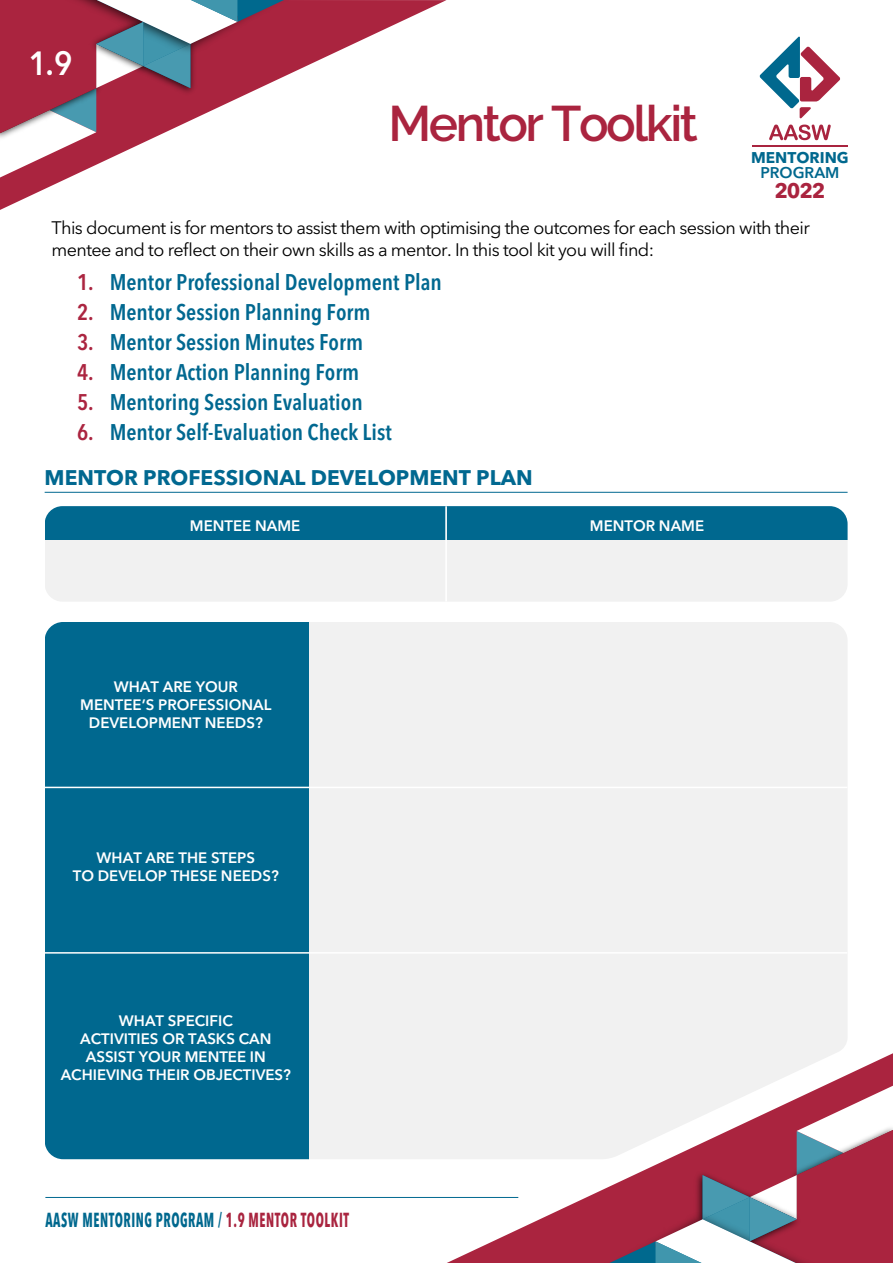
<style>
.page{position:relative;width:893px;height:1263px;background:#fff}
.page>*{position:absolute;margin:0;border:0;box-sizing:border-box;transform-origin:0 0}
.t1{font:600 49.8px "Raleway";letter-spacing:-.05em;color:#aa243f}
.t2{font:600 33.3px "Avenir Next LT Pro";color:#fff;scale:.9 1}
.t3{font:600 condensed 22.5px "Avenir Next LT Pro";color:#016890}
.t4{font:700 21px "Avenir Next LT Pro";color:#016890}
.t5{font:700 21px "Avenir Next LT Pro";color:#aa243f}
.t6{font:700 condensed 20.1px "Avenir Next LT Pro";letter-spacing:.04em;color:#00688e;scale:.67 1}
.t7{font:18px/21.6px "Avenir Next LT Pro";letter-spacing:-.035em;color:#000}
.t8{font:700 15.45px "Avenir Next LT Pro";color:#00688e}
.t9{font:600 15.45px "Avenir Next LT Pro";color:#00688e}
.t10{font:600 15px/18px "Avenir Next LT Pro";color:#fff;text-align:center}
.s1{color:#ab2540}
.s2{color:#a9243f}
</style>
<div class="page">
<svg style="left:0;top:0;width:446px;height:210px"></svg>
<div style="left:284px;top:0;width:32px;height:60px;background:#aa243f"></div>
<svg style="left:0;top:0;width:284px;height:178px"></svg>
<svg style="left:447px;top:1053px;width:446px;height:210px"></svg>
<div style="left:574px;top:1206px;width:35px;height:57px;background:#aa243f"></div>
<svg style="left:609px;top:1086px;width:284px;height:177px"></svg>
<hr style="left:45px;top:1197px;width:473px;height:1px;background:#016890">
<hr style="left:45px;top:492px;width:803px;height:1px;background:#016890">
<div style="left:45px;top:506px;width:803px;height:34px;background:#00688f"></div>
<div style="left:45px;top:540px;width:803px;height:62px;background:#f1f1f1"></div>
<hr style="left:445px;top:506px;width:2px;height:96px;background:#fff">
<svg style="left:308px;top:622px;width:540px;height:537px;fill:#f1f1f1"></svg>
<div style="left:45px;top:622px;width:263px;height:537px;background:#00688f"></div>
<hr style="left:45px;top:787px;width:803px;height:1px;background:#fff">
<hr style="left:45px;top:952px;width:803px;height:1px;background:#fff">
<svg style="left:769px;top:125px;width:62px;height:15px"></svg>
<svg style="left:759px;top:36px;width:81px;height:83px"></svg>
<hr style="left:752px;top:145px;width:96px;height:1px;background:#a9243f">
<h2 class="t2" style="left:29px;top:43px;width:50px">1.9</h2>
<h1 class="t1" style="left:389px;top:95px;width:311px">Mentor Toolkit</h1>
<p class="t8" style="left:751px;top:148px;width:99px">MENTORING</p>
<p class="t9" style="left:760px;top:163px;width:81px">PROGRAM</p>
<h3 class="t5" style="left:774px;top:178px;width:53px">2022</h3>
<p class="t7" style="left:52px;top:217px;width:760px">This document is for mentors to assist them with optimising the outcomes for each session with their mentee and to reflect on their own skills as a mentor. In this tool kit you will find:</p>
<h3 class="t3" style="left:77px;top:269px;width:366px"><span class="s1">1.</span> Mentor Professional Development Plan</h3>
<h3 class="t3" style="left:77px;top:299px;width:295px"><span class="s1">2.</span> Mentor Session Planning Form</h3>
<h3 class="t3" style="left:77px;top:329px;width:288px"><span class="s1">3.</span> Mentor Session Minutes Form</h3>
<h3 class="t3" style="left:77px;top:359px;width:284px"><span class="s1">4.</span> Mentor Action Planning Form</h3>
<h3 class="t3" style="left:77px;top:389px;width:287px"><span class="s1">5.</span> Mentoring Session Evaluation</h3>
<h3 class="t3" style="left:77px;top:419px;width:316px"><span class="s1">6.</span> Mentor Self-Evaluation Check List</h3>
<h3 class="t4" style="left:45px;top:464px;width:489px">MENTOR PROFESSIONAL DEVELOPMENT PLAN</h3>
<p class="t10" style="left:190px;top:516px;width:112px">MENTEE NAME</p>
<p class="t10" style="left:590px;top:516px;width:116px">MENTOR NAME</p>
<p class="t10" style="left:80px;top:677px;width:193px">WHAT ARE YOUR<br>MENTEE’S PROFESSIONAL<br>DEVELOPMENT NEEDS?</p>
<p class="t10" style="left:73px;top:848px;width:207px">WHAT ARE THE STEPS<br>TO DEVELOP THESE NEEDS?</p>
<p class="t10" style="left:61px;top:1011px;width:232px">WHAT SPECIFIC<br>ACTIVITIES OR TASKS CAN<br>ASSIST YOUR MENTEE IN<br>ACHIEVING THEIR OBJECTIVES?</p>
<h3 class="t6" style="left:45px;top:1207px;width:455px">AASW MENTORING PROGRAM / <span class="s2">1.9 MENTOR TOOLKIT</span></h3>
</div>
